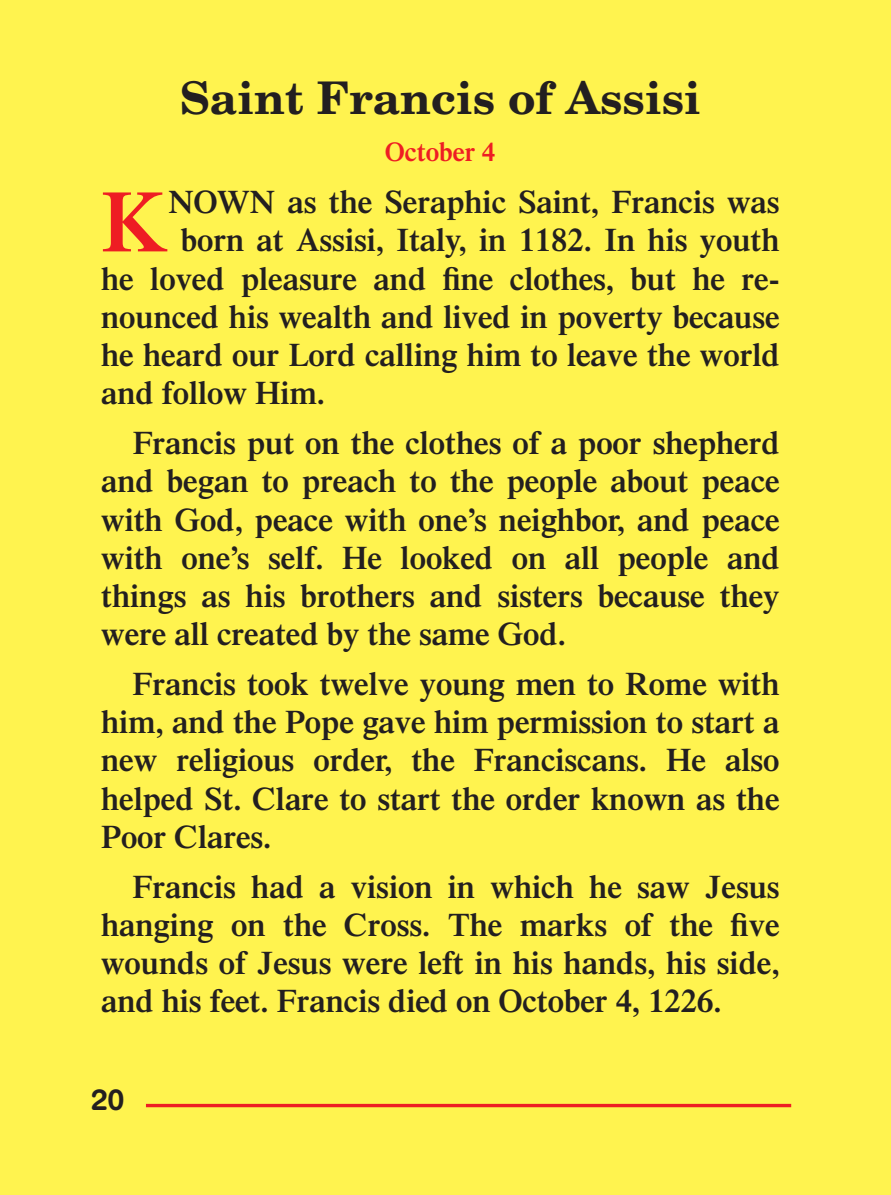
<style>
.page{position:relative;width:891px;height:1195px;background:#fff34f}
.page>*{position:absolute;margin:0;border:0;box-sizing:border-box;transform-origin:0 0}
.t1{font:600 86.62px "Times";color:#ee1d23}
.t2{font:700 45px "New Century Schlbk";color:#231f20}
.t3{font:600 32.62px/38.2px "Times";color:#231f20;text-align:justify}
.t4{font:700 29.25px "Helvetica Rounded";color:#231f20;scale:.95 1}
.t5{font:600 27px "Times";color:#ee1d23}
</style>
<div class="page">
<hr style="left:146px;top:1104px;width:645px;height:3px;background:#ee1d23">
<h2 class="t2" style="left:180px;top:82px;width:523px">Saint Francis of Assisi</h2>
<p class="t5" style="left:385px;top:142px;width:112px">October 4</p>
<h1 class="t1" style="left:101px;top:190px;width:69px">K</h1>
<p class="t3" style="left:168px;top:186px;width:613px">NOWN as the Seraphic Saint, Francis was</p>
<p class="t3" style="left:181px;top:224px;width:600px">born at Assisi, Italy, in 1182. In his youth</p>
<p class="t3" style="left:101px;top:262px;width:680px">he loved pleasure and fine clothes, but he re-</p>
<p class="t3" style="left:101px;top:301px;width:680px">nounced his wealth and lived in poverty because</p>
<p class="t3" style="left:101px;top:339px;width:680px">he heard our Lord calling him to leave the world</p>
<p class="t3" style="left:101px;top:377px;width:225px">and follow Him.</p>
<p class="t3" style="left:101px;top:427px;width:680px;text-indent:31px">Francis put on the clothes of a poor shepherd and began to preach to the people about peace with God, peace with one’s neighbor, and peace with one’s self. He looked on all people and things as his brothers and sisters because they were all created by the same God.</p>
<p class="t3" style="left:101px;top:668px;width:680px;text-indent:32px">Francis took twelve young men to Rome with him, and the Pope gave him permission to start a new religious order, the Franciscans. He also helped St. Clare to start the order known as the Poor Clares.</p>
<p class="t3" style="left:101px;top:870px;width:680px;text-indent:32px">Francis had a vision in which he saw Jesus hanging on the Cross. The marks of the five wounds of Jesus were left in his hands, his side, and his feet. Francis died on October 4, 1226.</p>
<p class="t4" style="left:91px;top:1089px;width:37px">20</p>
</div>
